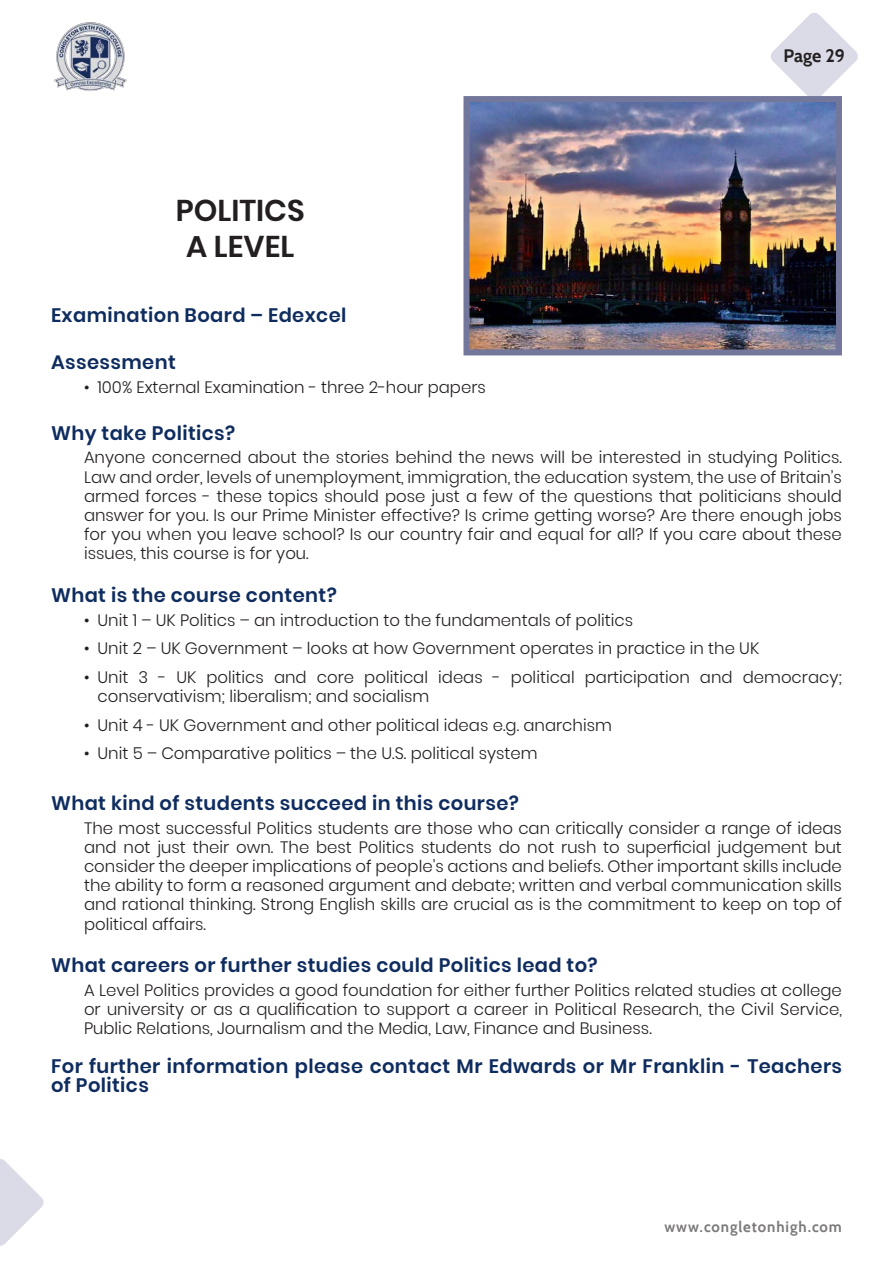
<style>
.page{position:relative;width:893px;height:1263px;background:#fff}
.page>*{position:absolute;margin:0;border:0;box-sizing:border-box;transform-origin:0 0}
.Headers{font:600 30px "Poppins";color:#231f20}
.Subject_Header{font:600 19.5px/19.2px "Poppins";letter-spacing:.02em;color:#0f2c5f}
.t1{font:700 18px "Cabin";color:#231f20}
.Subject{font:300 16.5px/19.2px "Poppins";color:#231f20;text-align:justify}
.Subject_Bullet_Pts{font:300 16.5px/19.8px "Poppins";color:#231f20}
.t2{font:700 15px "Cabin";letter-spacing:.06em;color:#231f20}
</style>
<div class="page">
<svg style="left:771px;top:13px;width:87px;height:83px"></svg>
<svg style="left:0;top:1159px;width:44px;height:87px"></svg>
<img style="left:53px;top:22px;width:74px;height:69px">
<img style="left:470px;top:103px;width:365px;height:245px">
<div style="left:463px;top:96px;width:379px;height:259px;border:6px solid #73779b"></div>
<p class="Headers" style="left:176px;top:193px;width:130px">POLITICS</p>
<p class="Headers" style="left:186px;top:229px;width:110px">A LEVEL</p>
<p class="t1" style="left:784px;top:45px;width:63px">Page 29</p>
<p class="Subject_Header" style="left:51px;top:306px;width:297px">Examination Board – Edexcel</p>
<p class="Subject_Header" style="left:51px;top:353px;width:126px">Assessment</p>
<p class="Subject_Bullet_Pts" style="left:84px;top:377px;width:403px">• 100% External Examination - three 2-hour papers</p>
<p class="Subject_Header" style="left:51px;top:424px;width:186px">Why take Politics?</p>
<p class="Subject" style="left:84px;top:448px;width:759px">Anyone concerned about the stories behind the news will be interested in studying Politics.<br>Law and order, levels of unemployment, immigration, the education system, the use of Britain’s armed forces - these topics should pose just a few of the questions that politicians should answer for you. Is our Prime Minister effective? Is crime getting worse? Are there enough jobs for you when you leave school? Is our country fair and equal for all? If you care about these issues, this course is for you.</p>
<p class="Subject_Header" style="left:51px;top:586px;width:287px">What is the course content?</p>
<p class="Subject_Bullet_Pts" style="left:84px;top:610px;width:550px">• Unit 1 – UK Politics – an introduction to the fundamentals of politics</p>
<p class="Subject_Bullet_Pts" style="left:84px;top:639px;width:677px">• Unit 2 – UK Government – looks at how Government operates in practice in the UK</p>
<p class="Subject_Bullet_Pts" style="left:98px;top:667px;width:746px;text-indent:-14px">• Unit 3 - UK politics and core political ideas - political participation and democracy; conservativism; liberalism; and socialism</p>
<p class="Subject_Bullet_Pts" style="left:84px;top:715px;width:529px">• Unit 4 - UK Government and other political ideas e.g. anarchism</p>
<p class="Subject_Bullet_Pts" style="left:84px;top:743px;width:455px">• Unit 5 – Comparative politics – the U.S. political system</p>
<p class="Subject_Header" style="left:51px;top:794px;width:469px">What kind of students succeed in this course?</p>
<p class="Subject" style="left:84px;top:818px;width:759px">The most successful Politics students are those who can critically consider a range of ideas and not just their own. The best Politics students do not rush to superficial judgement but consider the deeper implications of people’s actions and beliefs. Other important skills include the ability to form a reasoned argument and debate; written and verbal communication skills and rational thinking. Strong English skills are crucial as is the commitment to keep on top of political affairs.</p>
<p class="Subject_Header" style="left:51px;top:956px;width:548px">What careers or further studies could Politics lead to?</p>
<p class="Subject" style="left:84px;top:980px;width:759px">A Level Politics provides a good foundation for either further Politics related studies at college or university or as a qualification to support a career in Political Research, the Civil Service, Public Relations, Journalism and the Media, Law, Finance and Business.</p>
<p class="Subject_Header" style="left:51px;top:1056px;width:792px">For further information please contact Mr Edwards or Mr Franklin - Teachers of Politics</p>
<p class="t2" style="left:664px;top:1217px;width:179px">www.congletonhigh.com</p>
</div>
